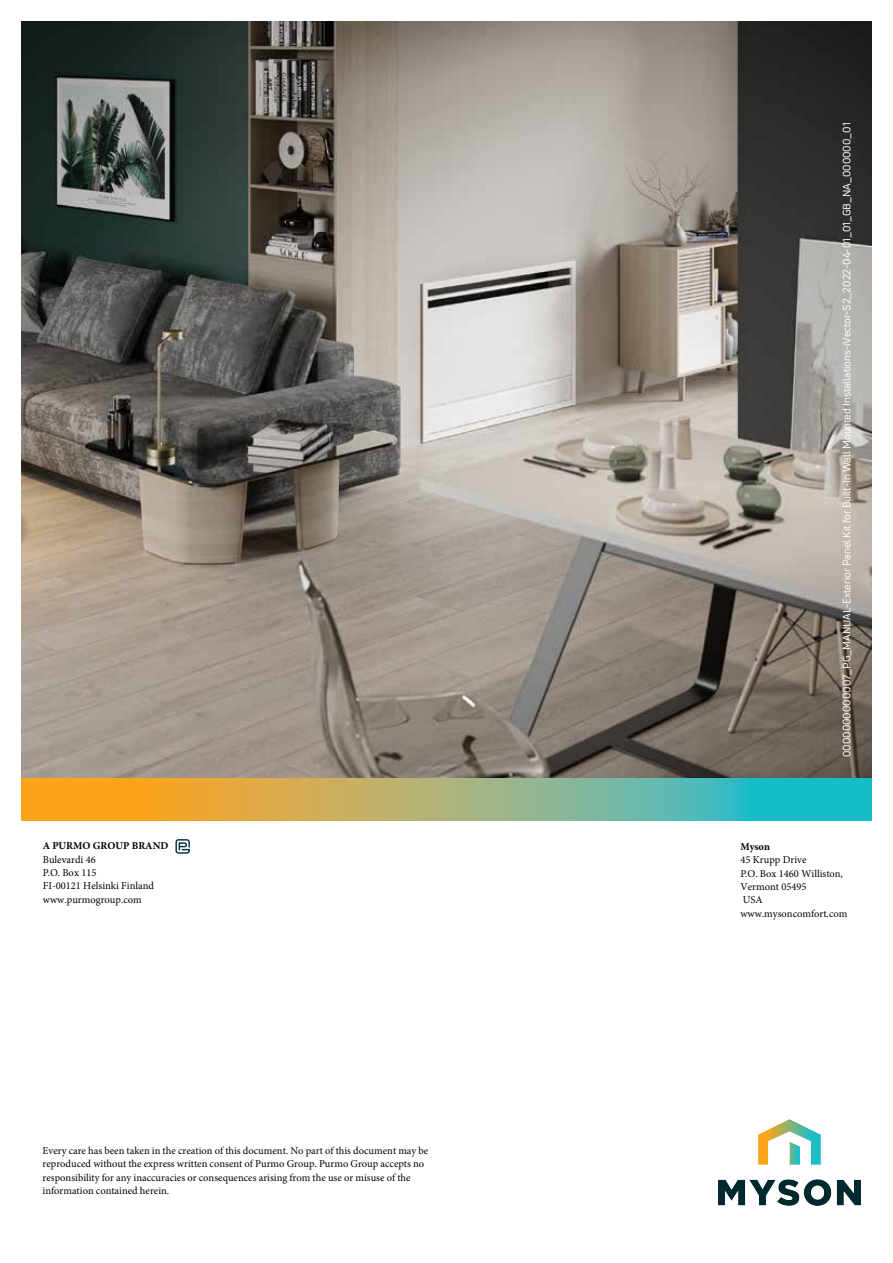
<style>
.page{position:relative;width:893px;height:1263px;background:#fff}
.page>*{position:absolute;margin:0;border:0;box-sizing:border-box;transform-origin:0 0}
.t1{font:10.5px/13.4px "Minion Pro";color:#000}
.t2{font:10.5px "Uni Neue";color:#fff}
.t3{font:700 10.5px "Minion Pro";color:#000}
</style>
<div class="page">
<img style="left:21px;top:21px;width:851px;height:757px">
<svg style="left:21px;top:778px;width:851px;height:43px"></svg>
<svg style="left:175px;top:839px;width:15px;height:15px"></svg>
<img style="left:719px;top:1119px;width:141px;height:86px">
<p class="t3" style="left:43px;top:839px;width:127px">A PURMO GROUP BRAND</p>
<p class="t1" style="left:43px;top:853px;width:113px">Bulevardi 46<br>P.O. Box 115<br>FI-00121 Helsinki Finland www.purmogroup.com</p>
<p class="t1" style="left:43px;top:1144px;width:387px">Every care has been taken in the creation of this document. No part of this document may be reproduced without the express written consent of Purmo Group. Purmo Group accepts no responsibility for any inaccuracies or consequences arising from the use or misuse of the information contained herein.</p>
<p class="t2" style="left:840px;top:757px;width:636px;rotate:-90deg">0000000000007_PG_MANUAL-Exterior Panel Kit for Built-In Wall Mounted Installations-iVector-S2_2022-04-01_01_GB_NA_000000_01</p>
<p class="t3" style="left:740px;top:839px;width:31px">Myson</p>
<p class="t1" style="left:740px;top:853px;width:109px">45 Krupp Drive<br>P.O. Box 1460 Williston,<br>Vermont 05495<br>USA www.mysoncomfort.com</p>
</div>
